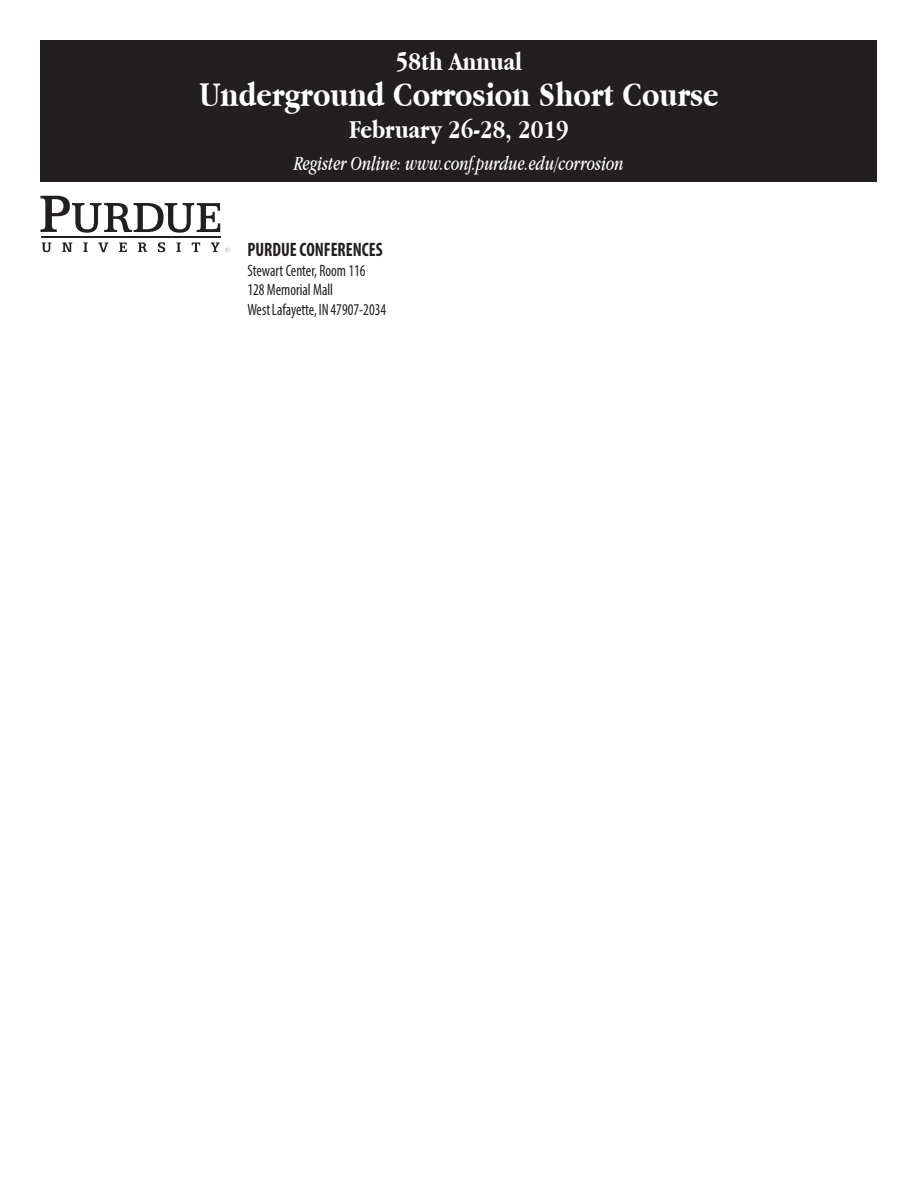
<style>
.page{position:relative;width:918px;height:1188px;background:#fff}
.page>*{position:absolute;margin:0;border:0;box-sizing:border-box;transform-origin:0 0}
.t1{font:700 36px "Apple Garamond";color:#fff}
.t2{font:700 27px "Apple Garamond";color:#fff}
.t3{font:italic 21px "Apple Garamond";color:#fff;scale:.9 1}
.t4{font:700 condensed 19.5px "Myriad Pro";color:#231f20;scale:.9 1}
.t5{font:condensed 16.5px/19.8px "Myriad Pro";color:#231f20;scale:.9 1}
</style>
<div class="page">
<div style="left:40px;top:40px;width:838px;height:142px;background:#231f20"></div>
<svg style="left:40px;top:196px;width:180px;height:37px"></svg>
<svg style="left:42px;top:242px;width:9px;height:10px"></svg>
<svg style="left:62px;top:242px;width:10px;height:10px"></svg>
<svg style="left:83px;top:242px;width:5px;height:10px"></svg>
<svg style="left:98px;top:242px;width:10px;height:10px"></svg>
<svg style="left:119px;top:243px;width:8px;height:9px"></svg>
<svg style="left:138px;top:242px;width:9px;height:10px"></svg>
<svg style="left:158px;top:242px;width:7px;height:10px"></svg>
<svg style="left:176px;top:242px;width:5px;height:10px"></svg>
<svg style="left:192px;top:242px;width:8px;height:10px"></svg>
<hr style="left:41px;top:236px;width:179px;height:2px;background:#231f20">
<svg style="left:211px;top:242px;width:18px;height:10px"></svg>
<h2 class="t2" style="left:396px;top:46px;width:128px">58th Annual</h2>
<h1 class="t1" style="left:199px;top:74px;width:521px">Underground Corrosion Short Course</h1>
<h2 class="t2" style="left:349px;top:114px;width:221px">February 26-28, 2019</h2>
<p class="t3" style="left:294px;top:151px;width:367px">Register Online: www.conf.purdue.edu/corrosion</p>
<p class="t4" style="left:248px;top:237px;width:152px">PURDUE CONFERENCES</p>
<p class="t5" style="left:248px;top:260px;width:156px">Stewart Center, Room 116<br>128 Memorial Mall<br>West Lafayette, IN 47907-2034</p>
</div>
